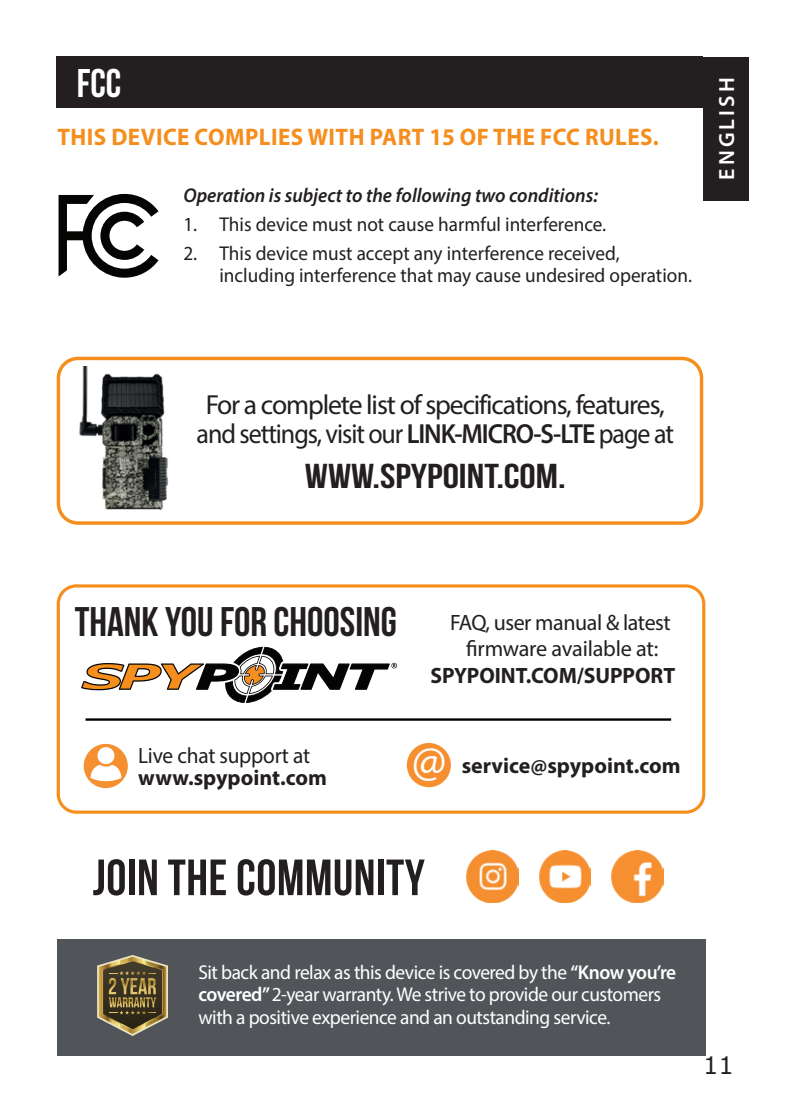
<style>
.page{position:relative;width:794px;height:1112px;background:#fff}
.page>*{position:absolute;margin:0;border:0;box-sizing:border-box;transform-origin:0 0}
.t1{font:700 50.8px "Bebas Neue";letter-spacing:.01em;color:#231f20}
.t2{font:700 40px "Bebas Neue";color:#fff}
.t3{font:700 34.4px "Bebas Neue";color:#231f20;scale:1.19 1}
.t4{font:27.6px/29.6px "Myriad Pro";letter-spacing:-.04em;color:#231f20;text-align:center}
.t5{font:700 24px "Myriad Pro";letter-spacing:.02em;color:#f68e1e;scale:.96 1}
.t6{font:24px "Verdana";color:#231f20}
.t7{font:22.4px/26.8px "Myriad Pro";letter-spacing:-.015em;color:#231f20}
.t8{font:700 22.4px "Myriad Pro";color:#231f20}
.t9{font:22.4px "Myriad Pro";letter-spacing:-.015em;color:#231f20;scale:.96 1}
.t10{font:700 22px "Myriad Pro";color:#231f20}
.t11{font:600 22px "Myriad Pro";letter-spacing:.14em;color:#fff}
.t12{font:20px/22.4px "Myriad Pro";letter-spacing:-.025em;color:#fff}
.t13{font:20px/22.4px "Myriad Pro";color:#231f20;scale:.96 1}
.t14{font:italic 600 20px "Myriad Pro";color:#231f20;scale:.96 1}
.s1{font-weight:600}
.s2{font-family:"Bebas Neue";font-weight:700;font-size:41.2px}
</style>
<div class="page">
<div style="left:703px;top:57px;width:45px;height:143px;background:#231f20"></div>
<div style="left:57px;top:57px;width:646px;height:51px;background:#231f20"></div>
<svg style="left:59px;top:194px;width:99px;height:84px"></svg>
<svg style="left:81px;top:646px;width:316px;height:57px"></svg>
<div style="left:57px;top:938px;width:648px;height:116px;background:#515458"></div>
<svg style="left:97px;top:955px;width:71px;height:80px"></svg>
<img style="left:466px;top:850px;width:52px;height:52px">
<img style="left:611px;top:850px;width:52px;height:52px">
<img style="left:539px;top:850px;width:51px;height:52px">
<div style="left:57px;top:584px;width:648px;height:229px;border:3px solid #f68e1e;border-radius:18px"></div>
<div style="left:407px;top:742px;width:44px;height:45px;background:#f68f2f;border-radius:50%"></div>
<div style="left:84px;top:743px;width:44px;height:45px;background:#f68f2f;border-radius:50%"></div>
<svg style="left:90px;top:747px;width:31px;height:34px"></svg>
<hr style="left:86px;top:718px;width:585px;height:2px;background:#000">
<div style="left:57px;top:356px;width:646px;height:168px;border:3px solid #f68e1e;border-radius:20px"></div>
<img style="left:79px;top:366px;width:90px;height:144px">
<h2 class="t2" style="left:77px;top:61px;width:46px">FCC</h2>
<p class="t5" style="left:57px;top:121px;width:628px">THIS DEVICE COMPLIES WITH PART 15 OF THE FCC RULES.</p>
<p class="t14" style="left:183px;top:183px;width:433px">Operation is subject to the following two conditions:</p>
<p class="t13" style="left:183px;top:213px;width:442px">1. This device must not cause harmful interference.</p>
<p class="t13" style="left:219px;top:241px;width:494px;text-indent:-36px">2. This device must accept any interference received, including interference that may cause undesired operation.</p>
<p class="t11" style="left:713px;top:180px;width:104px;rotate:-90deg">ENGLISH</p>
<h3 class="t4" style="left:197px;top:389px;width:479px">For a complete list of specifications, features, and settings, visit our <span class="s1">LINK-MICRO-S-LTE</span> page at</h3>
<h3 class="t3" style="left:305px;top:457px;width:221px">WWW.SPYPOINT.COM.</h3>
<p class="t7" style="left:466px;top:608px;width:206px;text-indent:-391px"><span class="s2">THANK YOU FOR CHOOSING</span> FAQ, user manual &amp; latest firmware available at:</p>
<p class="t8" style="left:430px;top:660px;width:246px">SPYPOINT.COM/SUPPORT</p>
<p class="t9" style="left:138px;top:741px;width:181px">Live chat support at</p>
<p class="t10" style="left:138px;top:763px;width:190px">www.spypoint.com</p>
<h1 class="t1" style="left:93px;top:849px;width:333px">JOIN THE COMMUNITY</h1>
<p class="t10" style="left:462px;top:750px;width:220px">service@spypoint.com</p>
<p class="t12" style="left:198px;top:960px;width:479px">Sit back and relax as this device is covered by the <span class="s1">“Know you’re covered”</span> 2-year warranty. We strive to provide our customers with a positive experience and an outstanding service.</p>
<p class="t6" style="left:703px;top:1048px;width:32px">11</p>
</div>
